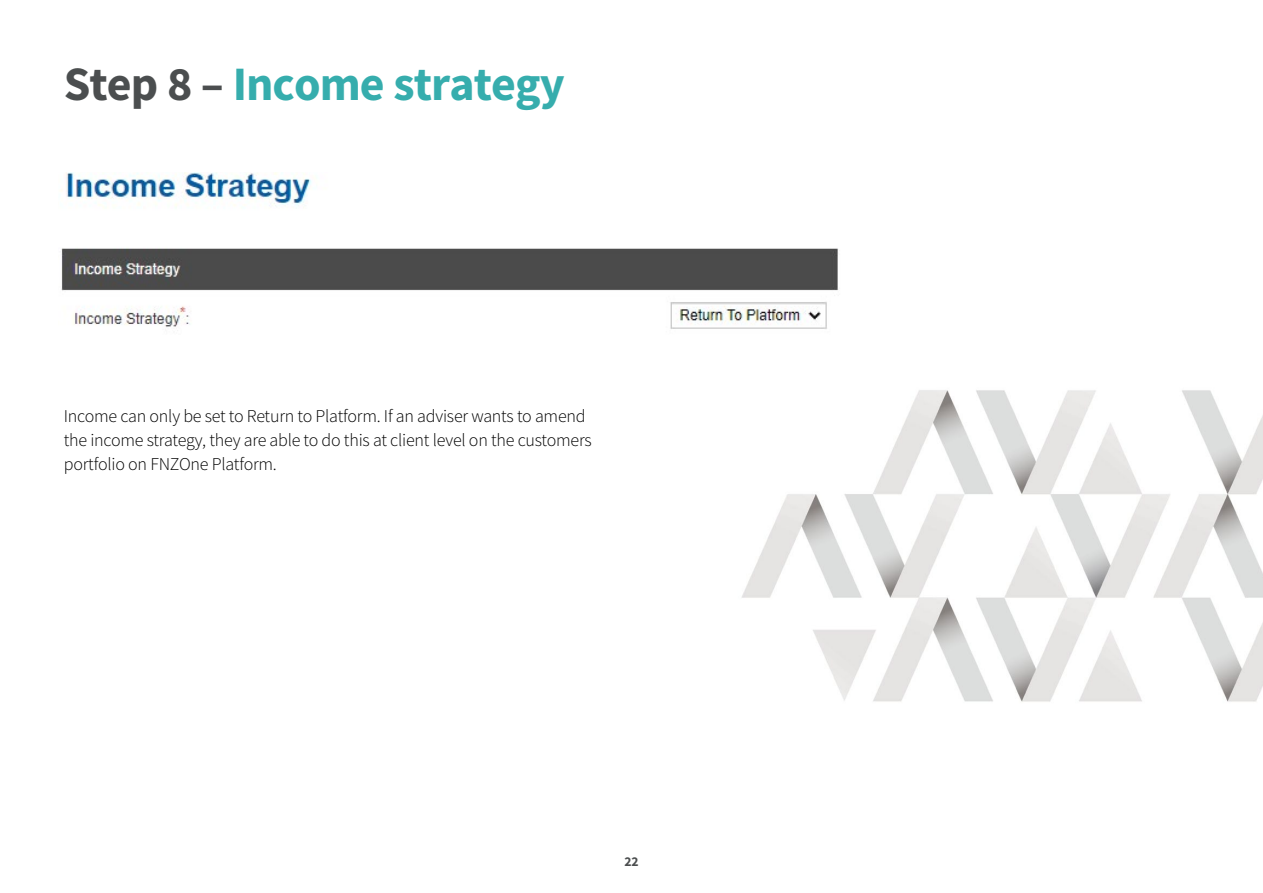
<style>
.page{position:relative;width:1263px;height:893px;background:#fff}
.page>*{position:absolute;margin:0;border:0;box-sizing:border-box;transform-origin:0 0}
.t1{font:700 48px "Source Sans Pro";letter-spacing:-.02em;color:#36adad}
.t2{font:300 18px/24px "Source Sans Pro";letter-spacing:-.01em;color:#000}
.t3{font:700 13.5px "Source Sans Pro";color:#4b4e4f}
.s1{color:#4b4e4f}
</style>
<div class="page">
<img style="left:742px;top:390px;width:521px;height:312px">
<img style="left:61px;top:172px;width:777px;height:157px">
<h1 class="t1" style="left:64px;top:51px;width:502px"><span class="s1">Step 8 –</span> Income strategy</h1>
<p class="t2" style="left:64px;top:404px;width:529px">Income can only be set to Return to Platform. If an adviser wants to amend the income strategy, they are able to do this at client level on the customers portfolio on FNZOne Platform.</p>
<p class="t3" style="left:624px;top:852px;width:16px">22</p>
</div>
